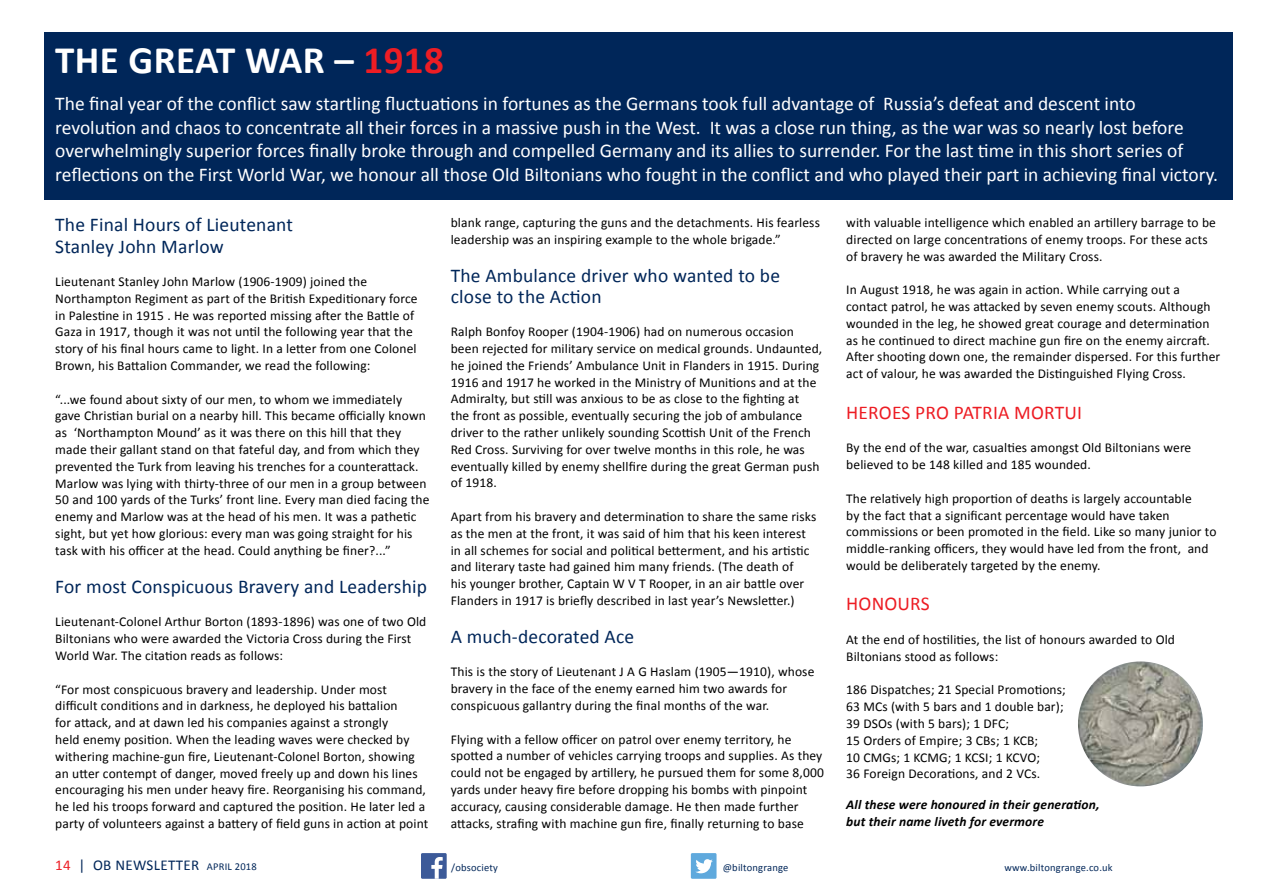
<style>
.page{position:relative;width:1263px;height:893px;background:#fff}
.page>*{position:absolute;margin:0;border:0;box-sizing:border-box;transform-origin:0 0}
.t1{font:700 39px "Calibri";letter-spacing:.01em;color:#fff}
.t2{font:19.5px/23.4px "Calibri";color:#fff}
.t3{font:19.5px/21px "Calibri";letter-spacing:.01em;color:#002659}
.t4{font:19.5px "Calibri";letter-spacing:.01em;color:#ed1d24}
.t5{font:15px "Calibri";letter-spacing:.02em;color:#002659}
.t6{font:13.5px/16.8px "Calibri";letter-spacing:.01em;color:#000}
.t7{font:italic 700 13.5px/16.8px "Calibri";letter-spacing:.01em;color:#000}
.t8{font:10.5px "Calibri";letter-spacing:.02em;color:#002659}
.s1{color:#ed1d24}
.s2{font-size:10.5px}
</style>
<div class="page">
<div style="left:45px;top:32px;width:1188px;height:168px;background:#002659"></div>
<div style="left:421px;top:853px;width:26px;height:26px;background:#3c5a99"></div>
<svg style="left:431px;top:857px;width:12px;height:22px"></svg>
<div style="left:691px;top:853px;width:25px;height:26px;background:#5fa9dd"></div>
<svg style="left:695px;top:859px;width:18px;height:14px"></svg>
<img style="left:1078px;top:661px;width:125px;height:125px;border-radius:63px">
<h1 class="t1" style="left:55px;top:36px;width:390px">THE GREAT WAR – <span class="s1">1918</span></h1>
<p class="t2" style="left:55px;top:92px;width:1164px">The final year of the conflict saw startling fluctuations in fortunes as the Germans took full advantage of Russia’s defeat and descent into revolution and chaos to concentrate all their forces in a massive push in the West. It was a close run thing, as the war was so nearly lost before overwhelmingly superior forces finally broke through and compelled Germany and its allies to surrender. For the last time in this short series of reflections on the First World War, we honour all those Old Biltonians who fought in the conflict and who played their part in achieving final victory.</p>
<h2 class="t3" style="left:55px;top:215px;width:239px">The Final Hours of Lieutenant<br>Stanley John Marlow</h2>
<p class="t6" style="left:55px;top:273px;width:364px">Lieutenant Stanley John Marlow (1906-1909) joined the Northampton Regiment as part of the British Expeditionary force in Palestine in 1915 . He was reported missing after the Battle of Gaza in 1917, though it was not until the following year that the story of his final hours came to light. In a letter from one Colonel Brown, his Battalion Commander, we read the following:</p>
<p class="t6" style="left:55px;top:391px;width:376px">“...we found about sixty of our men, to whom we immediately gave Christian burial on a nearby hill. This became officially known as ‘Northampton Mound’ as it was there on this hill that they made their gallant stand on that fateful day, and from which they prevented the Turk from leaving his trenches for a counterattack.<br>Marlow was lying with thirty-three of our men in a group between 50 and 100 yards of the Turks’ front line. Every man died facing the enemy and Marlow was at the head of his men. It was a pathetic sight, but yet how glorious: every man was going straight for his task with his officer at the head. Could anything be finer?...”</p>
<h2 class="t3" style="left:55px;top:576px;width:373px">For most Conspicuous Bravery and Leadership</h2>
<p class="t6" style="left:55px;top:613px;width:373px">Lieutenant-Colonel Arthur Borton (1893-1896) was one of two Old<br>Biltonians who were awarded the Victoria Cross during the First<br>World War. The citation reads as follows:</p>
<p class="t6" style="left:55px;top:681px;width:375px">“For most conspicuous bravery and leadership. Under most difficult conditions and in darkness, he deployed his battalion<br>for attack, and at dawn led his companies against a strongly<br>held enemy position. When the leading waves were checked by withering machine-gun fire, Lieutenant-Colonel Borton, showing an utter contempt of danger, moved freely up and down his lines encouraging his men under heavy fire. Reorganising his command, he led his troops forward and captured the position. He later led a party of volunteers against a battery of field guns in action at point</p>
<p class="t5" style="left:55px;top:860px;width:203px"><span class="s1">14</span> | OB NEWSLETTER <span class="s2">APRIL 2018</span></p>
<p class="t6" style="left:451px;top:214px;width:371px">blank range, capturing the guns and the detachments. His fearless leadership was an inspiring example to the whole brigade.”</p>
<h2 class="t3" style="left:451px;top:265px;width:331px">The Ambulance driver who wanted to be close to the Action</h2>
<p class="t6" style="left:451px;top:323px;width:373px">Ralph Bonfoy Rooper (1904-1906) had on numerous occasion been rejected for military service on medical grounds. Undaunted, he joined the Friends’ Ambulance Unit in Flanders in 1915. During 1916 and 1917 he worked in the Ministry of Munitions and at the Admiralty, but still was anxious to be as close to the fighting at<br>the front as possible, eventually securing the job of ambulance driver to the rather unlikely sounding Scottish Unit of the French Red Cross. Surviving for over twelve months in this role, he was eventually killed by enemy shellfire during the great German push of 1918.</p>
<p class="t6" style="left:451px;top:508px;width:367px">Apart from his bravery and determination to share the same risks as the men at the front, it was said of him that his keen interest in all schemes for social and political betterment, and his artistic and literary taste had gained him many friends. (The death of<br>his younger brother, Captain W V T Rooper, in an air battle over Flanders in 1917 is briefly described in last year’s Newsletter.)</p>
<h2 class="t3" style="left:451px;top:626px;width:185px">A much-decorated Ace</h2>
<p class="t6" style="left:451px;top:664px;width:365px">This is the story of Lieutenant J A G Haslam (1905—1910), whose bravery in the face of the enemy earned him two awards for conspicuous gallantry during the final months of the war.</p>
<p class="t6" style="left:451px;top:731px;width:375px">Flying with a fellow officer on patrol over enemy territory, he spotted a number of vehicles carrying troops and supplies. As they could not be engaged by artillery, he pursued them for some 8,000 yards under heavy fire before dropping his bombs with pinpoint accuracy, causing considerable damage. He then made further attacks, strafing with machine gun fire, finally returning to base</p>
<p class="t6" style="left:846px;top:214px;width:371px">with valuable intelligence which enabled an artillery barrage to be directed on large concentrations of enemy troops. For these acts of bravery he was awarded the Military Cross.</p>
<p class="t6" style="left:846px;top:281px;width:376px">In August 1918, he was again in action. While carrying out a contact patrol, he was attacked by seven enemy scouts. Although wounded in the leg, he showed great courage and determination as he continued to direct machine gun fire on the enemy aircraft.<br>After shooting down one, the remainder dispersed. For this further act of valour, he was awarded the Distinguished Flying Cross.</p>
<h2 class="t4" style="left:846px;top:400px;width:237px">HEROES PRO PATRIA MORTUI</h2>
<p class="t6" style="left:846px;top:439px;width:347px">By the end of the war, casualties amongst Old Biltonians were believed to be 148 killed and 185 wounded.</p>
<p class="t6" style="left:846px;top:490px;width:372px">The relatively high proportion of deaths is largely accountable<br>by the fact that a significant percentage would have taken commissions or been promoted in the field. Like so many junior to middle-ranking officers, they would have led from the front, and would be deliberately targeted by the enemy.</p>
<h2 class="t4" style="left:846px;top:597px;width:85px">HONOURS</h2>
<p class="t6" style="left:846px;top:631px;width:330px">At the end of hostilities, the list of honours awarded to Old<br>Biltonians stood as follows:</p>
<p class="t6" style="left:846px;top:682px;width:221px">186 Dispatches; 21 Special Promotions; 63 MCs (with 5 bars and 1 double bar); 39 DSOs (with 5 bars); 1 DFC;<br>15 Orders of Empire; 3 CBs; 1 KCB;<br>10 CMGs; 1 KCMG; 1 KCSI; 1 KCVO;<br>36 Foreign Decorations, and 2 VCs.</p>
<p class="t7" style="left:846px;top:795px;width:255px">All these were honoured in their generation, but their name liveth for evermore</p>
<p class="t8" style="left:451px;top:860px;width:48px">/obsociety</p>
<p class="t8" style="left:723px;top:860px;width:67px">@biltongrange</p>
<p class="t8" style="left:1004px;top:860px;width:110px">www.biltongrange.co.uk</p>
</div>
